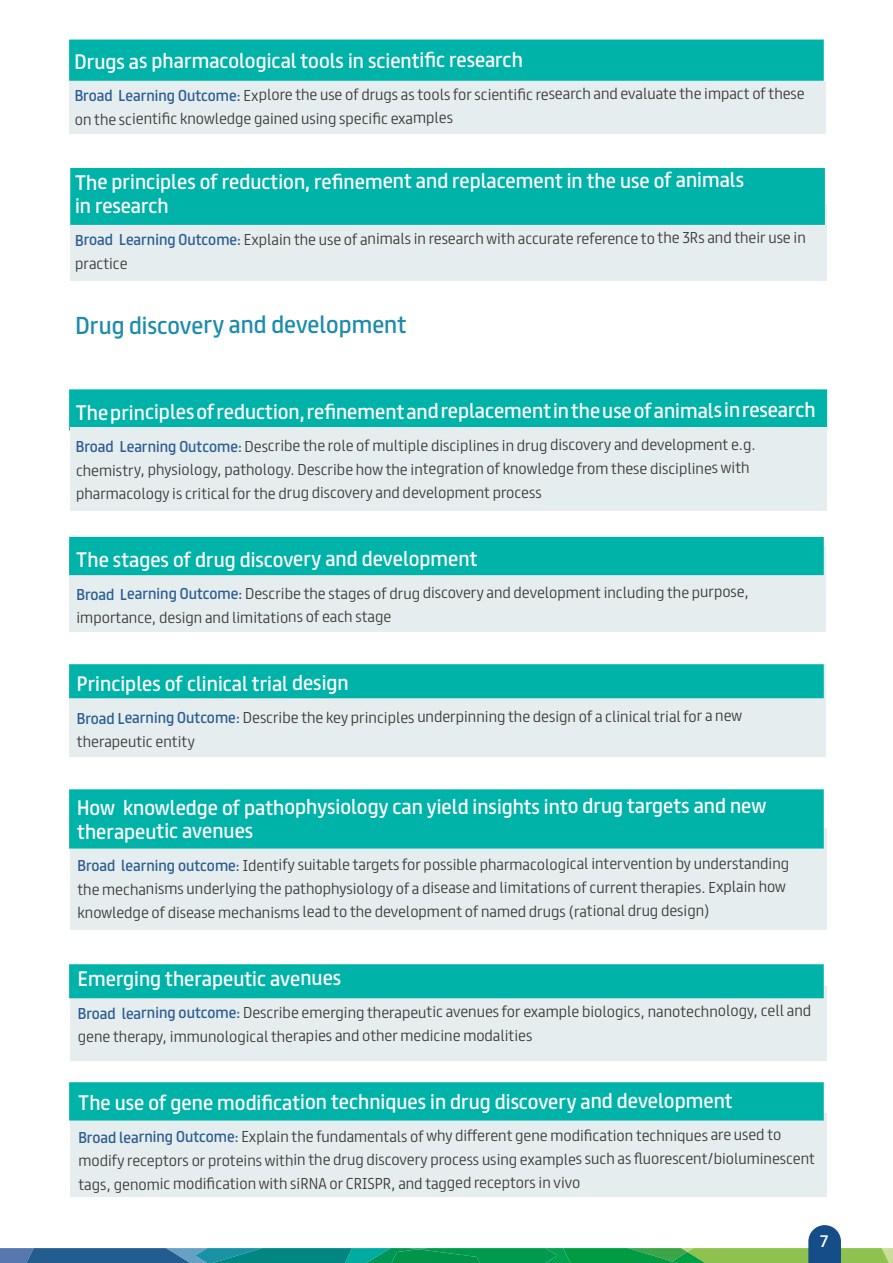
<style>
.page{position:relative;width:893px;height:1263px;background:#fff}
.page>*{position:absolute;margin:0;border:0;box-sizing:border-box;transform-origin:0 0}
.t1{font:21.9px "FS Truman";letter-spacing:-.005em;color:#1c8cac;scale:.96 1}
.t2{font:18.9px/24.5px "FS Truman";letter-spacing:-.005em;color:#fff;scale:.96 1}
.t3{font:15px "FS Truman";color:#fff}
.t4{font:300 14.1px/23.9px "FS Truman";letter-spacing:-.005em;color:#3c3c3b;scale:.96 1}
.s1{font-weight:400;color:#2c5e93}
</style>
<div class="page">
<svg style="left:0;top:1225px;width:893px;height:38px"></svg>
<div style="left:69px;top:40px;width:755px;height:41px;background:#00b3a8"></div>
<div style="left:70px;top:1113px;width:757px;height:83px;background:#e6edee"></div>
<div style="left:69px;top:1082px;width:755px;height:38px;background:#00b3a8"></div>
<div style="left:70px;top:986px;width:757px;height:75px;background:#e6edee"></div>
<div style="left:69px;top:964px;width:755px;height:34px;background:#00b3a8"></div>
<div style="left:70px;top:828px;width:757px;height:101px;background:#e6edee"></div>
<div style="left:69px;top:789px;width:755px;height:59px;background:#00b3a8"></div>
<div style="left:69px;top:664px;width:757px;height:92px;background:#e6edee"></div>
<div style="left:69px;top:664px;width:755px;height:34px;background:#00b3a8"></div>
<div style="left:69px;top:545px;width:757px;height:86px;background:#e6edee"></div>
<div style="left:69px;top:537px;width:755px;height:38px;background:#00b3a8"></div>
<div style="left:69px;top:389px;width:758px;height:42px;background:#00b3a8"></div>
<div style="left:70px;top:427px;width:757px;height:83px;background:#e6edee"></div>
<div style="left:70px;top:204px;width:757px;height:76px;background:#e6edee"></div>
<div style="left:70px;top:168px;width:755px;height:57px;background:#00b3a8"></div>
<div style="left:69px;top:81px;width:757px;height:52px;background:#e6edee"></div>
<h2 class="t2" style="left:75px;top:47px;width:469px">Drugs as pharmacological tools in scientific research</h2>
<p class="t4" style="left:75px;top:81px;width:762px;line-height:24.5px"><span class="s1">Broad Learning Outcome:</span> Explore the use of drugs as tools for scientific research and evaluate the impact of these on the scientific knowledge gained using specific examples</p>
<h2 class="t2" style="left:75px;top:167px;width:699px">The principles of reduction, refinement and replacement in the use of animals in research</h2>
<p class="t4" style="left:75px;top:225px;width:763px;line-height:25px"><span class="s1">Broad Learning Outcome:</span> Explain the use of animals in research with accurate reference to the 3Rs and their use in practice</p>
<h1 class="t1" style="left:76px;top:306px;width:346px">Drug discovery and development</h1>
<h2 class="t2" style="left:76px;top:397px;width:772px">The principles of reduction, refinement and replacement in the use of animals in research</h2>
<p class="t4" style="left:76px;top:432px;width:710px"><span class="s1">Broad Learning Outcome:</span> Describe the role of multiple disciplines in drug discovery and development e.g. chemistry, physiology, pathology. Describe how the integration of knowledge from these disciplines with pharmacology is critical for the drug discovery and development process</p>
<h2 class="t2" style="left:76px;top:545px;width:420px">The stages of drug discovery and development</h2>
<p class="t4" style="left:76px;top:579px;width:702px;line-height:24.5px"><span class="s1">Broad Learning Outcome:</span> Describe the stages of drug discovery and development including the purpose, importance, design and limitations of each stage</p>
<h2 class="t2" style="left:77px;top:669px;width:285px">Principles of clinical trial design</h2>
<p class="t4" style="left:77px;top:703px;width:694px;line-height:24.8px"><span class="s1">Broad Learning Outcome:</span> Describe the key principles underpinning the design of a clinical trial for a new therapeutic entity</p>
<h2 class="t2" style="left:77px;top:793px;width:719px">How knowledge of pathophysiology can yield insights into drug targets and new therapeutic avenues</h2>
<p class="t4" style="left:77px;top:851px;width:743px"><span class="s1">Broad learning outcome:</span> Identify suitable targets for possible pharmacological intervention by understanding the mechanisms underlying the pathophysiology of a disease and limitations of current therapies. Explain how knowledge of disease mechanisms lead to the development of named drugs (rational drug design)</p>
<h2 class="t2" style="left:78px;top:964px;width:276px">Emerging therapeutic avenues</h2>
<p class="t4" style="left:78px;top:998px;width:765px;line-height:24.3px"><span class="s1">Broad learning outcome:</span> Describe emerging therapeutic avenues for example biologics, nanotechnology, cell and gene therapy, immunological therapies and other medicine modalities</p>
<h2 class="t2" style="left:78px;top:1088px;width:683px">The use of gene modification techniques in drug discovery and development</h2>
<p class="t4" style="left:78px;top:1122px;width:769px"><span class="s1">Broad learning Outcome:</span> Explain the fundamentals of why different gene modification techniques are used to modify receptors or proteins within the drug discovery process using examples such as fluorescent/bioluminescent tags, genomic modification with siRNA or CRISPR, and tagged receptors in vivo</p>
<p class="t3" style="left:821px;top:1228px;width:9px">7</p>
</div>
